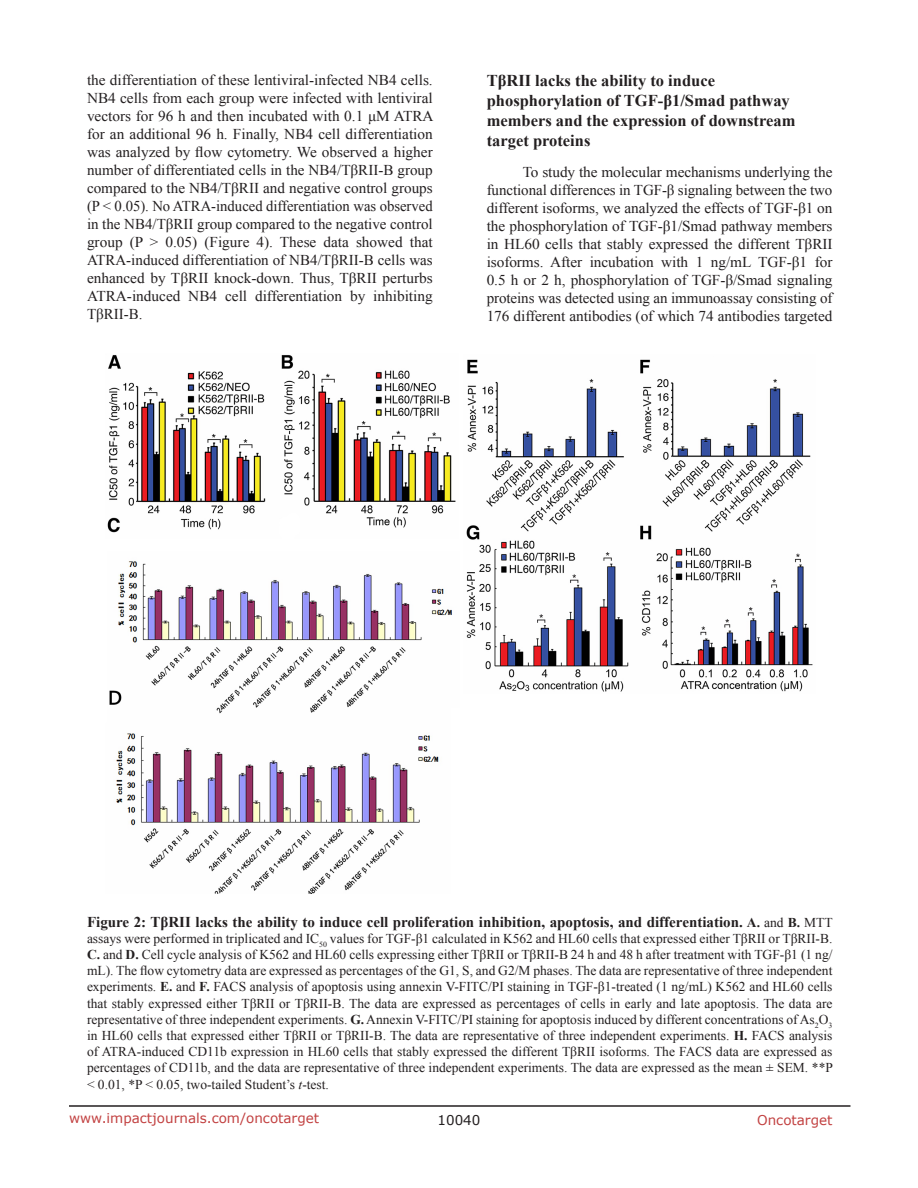
<style>
.page{position:relative;width:918px;height:1188px;background:#fff}
.page>*{position:absolute;margin:0;border:0;box-sizing:border-box;transform-origin:0 0}
.SubHeading{font:700 16.5px/19.8px "Times New Roman";color:#231f20}
.BodyText{font:15px/18px "Times New Roman";letter-spacing:-.005em;color:#231f20;text-align:justify}
.figuretext{font:700 15px "Times New Roman";color:#231f20}
.figuretext-2{font:13.5px/16.2px "Times New Roman";color:#231f20;text-align:justify}
.t1{font:13.5px "Verdana";color:#c24141}
.t2{font:13.5px "Verdana";color:#231f20}
.s1{font-size:13.5px}
.s2{font-weight:400;font-size:13.5px}
.s3{font-weight:700}
.s4{font-style:italic}
</style>
<div class="page">
<hr style="left:69px;top:1105px;width:781px;height:2px;background:#231f20">
<img style="left:107px;top:355px;width:706px;height:539px">
<p class="BodyText" style="left:87px;top:71px;width:348px">the differentiation of these lentiviral-infected NB4 cells.<br>NB4 cells from each group were infected with lentiviral vectors for 96 h and then incubated with 0.1 μM ATRA for an additional 96 h. Finally, NB4 cell differentiation was analyzed by flow cytometry. We observed a higher number of differentiated cells in the NB4/TβRII-B group compared to the NB4/TβRII and negative control groups (P &lt; 0.05). No ATRA-induced differentiation was observed in the NB4/TβRII group compared to the negative control group (P &gt; 0.05) (Figure 4). These data showed that ATRA-induced differentiation of NB4/TβRII-B cells was enhanced by TβRII knock-down. Thus, TβRII perturbs ATRA-induced NB4 cell differentiation by inhibiting TβRII-B.</p>
<p class="SubHeading" style="left:487px;top:70px;width:310px">TβRII lacks the ability to induce phosphorylation of TGF-β1/Smad pathway members and the expression of downstream target proteins</p>
<p class="BodyText" style="left:487px;top:163px;width:347px;text-indent:36px">To study the molecular mechanisms underlying the functional differences in TGF-β signaling between the two different isoforms, we analyzed the effects of TGF-β1 on the phosphorylation of TGF-β1/Smad pathway members in HL60 cells that stably expressed the different TβRII isoforms. After incubation with 1 ng/mL TGF-β1 for 0.5 h or 2 h, phosphorylation of TGF-β/Smad signaling proteins was detected using an immunoassay consisting of 176 different antibodies (of which 74 antibodies targeted</p>
<p class="figuretext" style="left:87px;top:911px;width:747px">Figure 2: TβRII lacks the ability to induce cell proliferation inhibition, apoptosis, and differentiation. <span class="s1">A.</span> <span class="s2">and</span> <span class="s1">B.</span> <span class="s2">MTT</span></p>
<p class="figuretext-2" style="left:87px;top:930px;width:747px">assays were performed in triplicated and IC<sub>50</sub> values for TGF-β1 calculated in K562 and HL60 cells that expressed either TβRII or TβRII-B.<br><span class="s3">C.</span> and <span class="s3">D.</span> Cell cycle analysis of K562 and HL60 cells expressing either TβRII or TβRII-B 24 h and 48 h after treatment with TGF-β1 (1 ng/ mL). The flow cytometry data are expressed as percentages of the G1, S, and G2/M phases. The data are representative of three independent experiments. <span class="s3">E.</span> and <span class="s3">F.</span> FACS analysis of apoptosis using annexin V-FITC/PI staining in TGF-β1-treated (1 ng/mL) K562 and HL60 cells that stably expressed either TβRII or TβRII-B. The data are expressed as percentages of cells in early and late apoptosis. The data are representative of three independent experiments. <span class="s3">G.</span> Annexin V-FITC/PI staining for apoptosis induced by different concentrations of As<sub>2</sub>O<sub>3 </sub>in HL60 cells that expressed either TβRII or TβRII-B. The data are representative of three independent experiments. <span class="s3">H.</span> FACS analysis of ATRA-induced CD11b expression in HL60 cells that stably expressed the different TβRII isoforms. The FACS data are expressed as percentages of CD11b, and the data are representative of three independent experiments. The data are expressed as the mean ± SEM. **P &lt; 0.01, *P &lt; 0.05, two-tailed Student’s <span class="s4">t</span>-test.</p>
<p class="t1" style="left:69px;top:1109px;width:252px">www.impactjournals.com/oncotarget</p>
<p class="t2" style="left:438px;top:1111px;width:44px">10040</p>
<p class="t1" style="left:757px;top:1111px;width:77px">Oncotarget</p>
</div>
